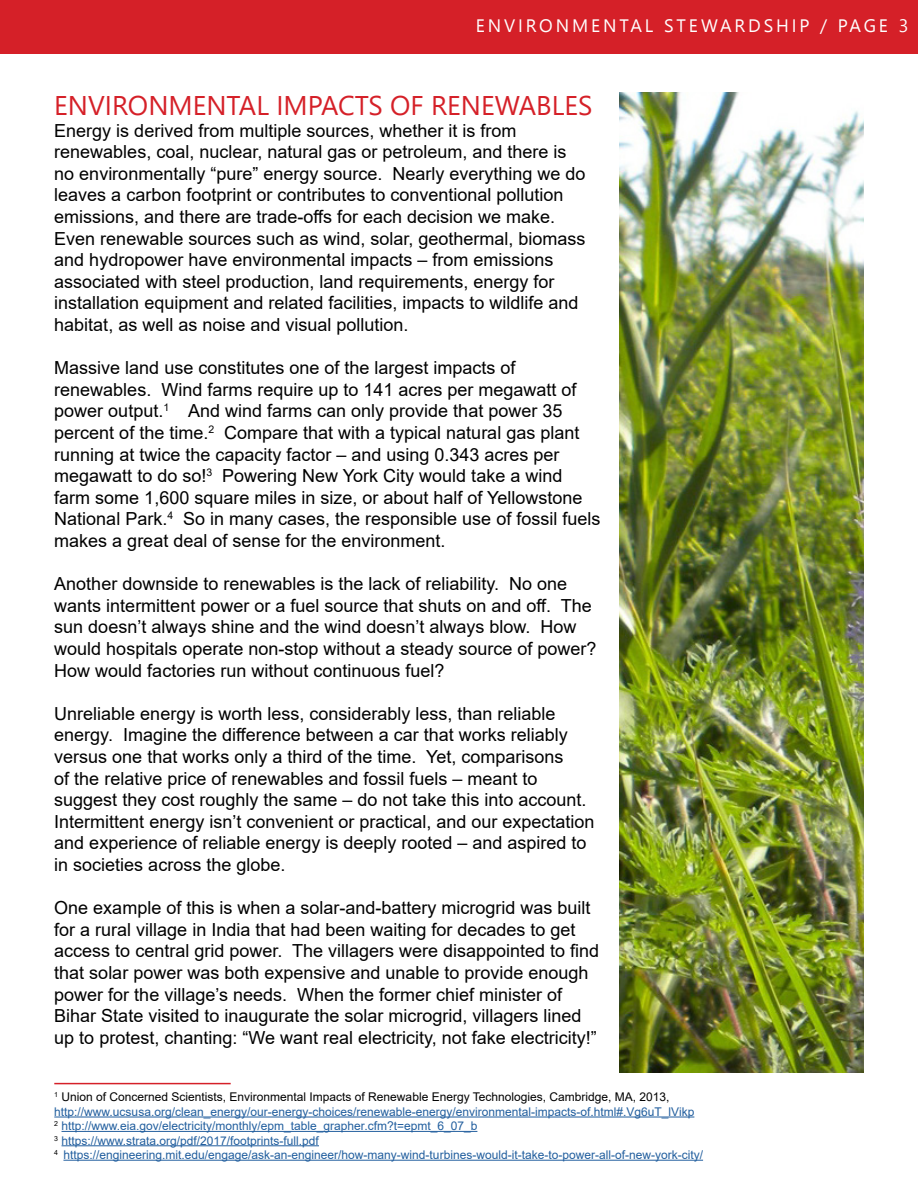
<style>
.page{position:relative;width:918px;height:1188px;background:#fff}
.page>*{position:absolute;margin:0;border:0;box-sizing:border-box;transform-origin:0 0}
.t1{font:27px "Segoe UI";color:#d52028}
.t2{font:18px/21.6px "Arial";color:#000}
.t3{font:18px "Segoe UI Historic";letter-spacing:.16em;color:#fff}
.t4{font:12px/14.4px "Arial";color:#215e9e}
.s1{color:#000}
</style>
<div class="page">
<div style="left:0;top:0;width:918px;height:54px;background:#d52028"></div>
<img style="left:619px;top:92px;width:245px;height:981px">
<hr style="left:54px;top:1083px;width:177px;height:1px;background:#d52028">
<hr style="left:54px;top:1117px;width:640px;height:1px;background:#215e9e">
<hr style="left:62px;top:1131px;width:415px;height:1px;background:#215e9e">
<hr style="left:62px;top:1145px;width:257px;height:1px;background:#215e9e">
<hr style="left:63px;top:1160px;width:640px;height:1px;background:#215e9e">
<p class="t3" style="left:476px;top:16px;width:434px">ENVIRONMENTAL STEWARDSHIP / PAGE 3</p>
<h1 class="t1" style="left:54px;top:80px;width:540px">ENVIRONMENTAL IMPACTS OF RENEWABLES</h1>
<p class="t2" style="left:54px;top:119px;width:533px">Energy is derived from multiple sources, whether it is from renewables, coal, nuclear, natural gas or petroleum, and there is no environmentally “pure” energy source. Nearly everything we do leaves a carbon footprint or contributes to conventional pollution emissions, and there are trade-offs for each decision we make.<br>Even renewable sources such as wind, solar, geothermal, biomass and hydropower have environmental impacts – from emissions associated with steel production, land requirements, energy for installation equipment and related facilities, impacts to wildlife and habitat, as well as noise and visual pollution.</p>
<p class="t2" style="left:54px;top:357px;width:548px">Massive land use constitutes one of the largest impacts of renewables. Wind farms require up to 141 acres per megawatt of power output.<sup>1</sup> And wind farms can only provide that power 35 percent of the time.<sup>2</sup> Compare that with a typical natural gas plant running at twice the capacity factor – and using 0.343 acres per megawatt to do so!<sup>3</sup> Powering New York City would take a wind farm some 1,600 square miles in size, or about half of Yellowstone National Park.<sup>4</sup> So in many cases, the responsible use of fossil fuels makes a great deal of sense for the environment.</p>
<p class="t2" style="left:54px;top:573px;width:544px">Another downside to renewables is the lack of reliability. No one wants intermittent power or a fuel source that shuts on and off. The sun doesn’t always shine and the wind doesn’t always blow. How would hospitals operate non-stop without a steady source of power?<br>How would factories run without continuous fuel?</p>
<p class="t2" style="left:54px;top:703px;width:542px">Unreliable energy is worth less, considerably less, than reliable energy. Imagine the difference between a car that works reliably versus one that works only a third of the time. Yet, comparisons<br>of the relative price of renewables and fossil fuels – meant to suggest they cost roughly the same – do not take this into account.<br>Intermittent energy isn’t convenient or practical, and our expectation and experience of reliable energy is deeply rooted – and aspired to in societies across the globe.</p>
<p class="t2" style="left:54px;top:897px;width:546px">One example of this is when a solar-and-battery microgrid was built for a rural village in India that had been waiting for decades to get access to central grid power. The villagers were disappointed to find that solar power was both expensive and unable to provide enough power for the village’s needs. When the former chief minister of Bihar State visited to inaugurate the solar microgrid, villagers lined up to protest, chanting: “We want real electricity, not fake electricity!”</p>
<p class="t4" style="left:54px;top:1090px;width:650px"><sup>1</sup> <span class="s1">Union of Concerned Scientists, Environmental Impacts of Renewable Energy Technologies, Cambridge, MA, 2013, </span>http://www.ucsusa.org/clean_energy/our-energy-choices/renewable-energy/environmental-impacts-of.html#.Vg6uT_lVikp<br><sup>2</sup> http://www.eia.gov/electricity/monthly/epm_table_grapher.cfm?t=epmt_6_07_b<br><sup>3</sup> https://www.strata.org/pdf/2017/footprints-full.pdf<br><sup>4</sup> https://engineering.mit.edu/engage/ask-an-engineer/how-many-wind-turbines-would-it-take-to-power-all-of-new-york-city/</p>
</div>
